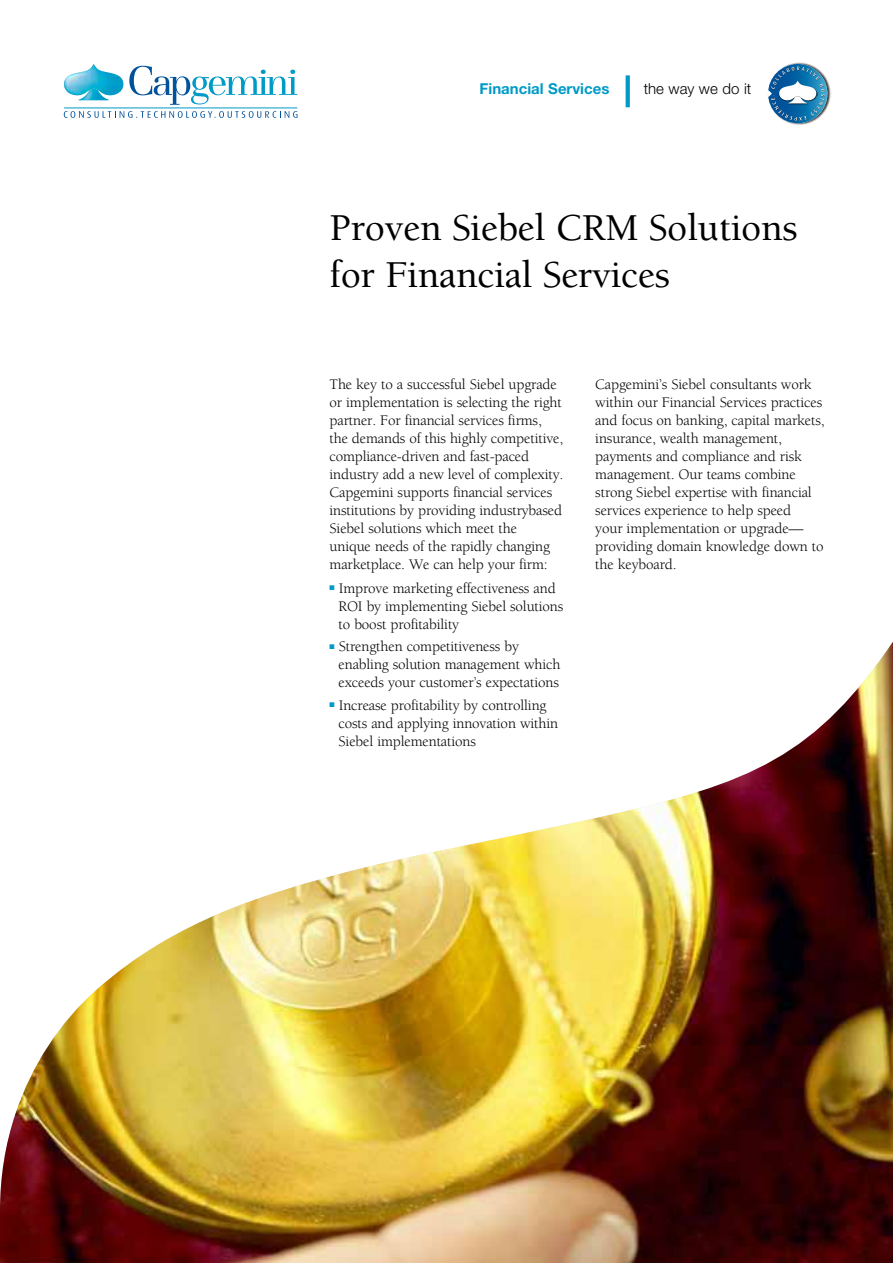
<style>
.page{position:relative;width:893px;height:1263px;background:#fff}
.page>*{position:absolute;margin:0;border:0;box-sizing:border-box;transform-origin:0 0}
.t1{font:500 39px/46.8px "Berkeley Std";letter-spacing:-.01em;color:#000}
.t2{font:15px/18px "Berkeley Std";letter-spacing:-.01em;color:#000}
.t3{font:700 15px "Helvetica Neue LT Std";color:#009ac7}
.t4{font:300 15px "Helvetica Neue LT Std";color:#000}
.s1{color:#009ac7}
</style>
<div class="page">
<img style="left:79px;top:96px;width:30px;height:4px">
<img style="left:64px;top:64px;width:59px;height:32px">
<svg style="left:129px;top:66px;width:168px;height:39px"></svg>
<svg style="left:64px;top:111px;width:234px;height:7px"></svg>
<hr style="left:64px;top:107px;width:233px;height:1px;background:#009ac7">
<svg style="left:626px;top:75px;width:4px;height:32px"></svg>
<img style="left:789px;top:62px;width:42px;height:63px">
<svg style="left:767px;top:64px;width:60px;height:59px"></svg>
<img style="left:0;top:642px;width:893px;height:621px">
<p class="t3" style="left:480px;top:79px;width:131px">Financial Services</p>
<p class="t4" style="left:644px;top:80px;width:109px">the way we do it</p>
<h1 class="t1" style="left:330px;top:205px;width:469px">Proven Siebel CRM Solutions for Financial Services</h1>
<p class="t2" style="left:330px;top:376px;width:235px">The key to a successful Siebel upgrade or implementation is selecting the right partner. For financial services firms, the demands of this highly competitive, compliance-driven and fast-paced industry add a new level of complexity.<br>Capgemini supports financial services institutions by providing industrybased Siebel solutions which meet the<br>unique needs of the rapidly changing marketplace. We can help your firm:</p>
<p class="t2" style="left:339px;top:579px;width:226px;text-indent:-9px"><span class="s1">■</span> Improve marketing effectiveness and<br>ROI by implementing Siebel solutions to boost profitability</p>
<p class="t2" style="left:339px;top:638px;width:224px;text-indent:-9px"><span class="s1">■</span> Strengthen competitiveness by enabling solution management which exceeds your customer’s expectations</p>
<p class="t2" style="left:339px;top:696px;width:221px;text-indent:-9px"><span class="s1">■</span> Increase profitability by controlling costs and applying innovation within<br>Siebel implementations</p>
<p class="t2" style="left:595px;top:376px;width:231px">Capgemini’s Siebel consultants work within our Financial Services practices and focus on banking, capital markets, insurance, wealth management, payments and compliance and risk management. Our teams combine strong Siebel expertise with financial services experience to help speed<br>your implementation or upgrade— providing domain knowledge down to the keyboard.</p>
</div>
